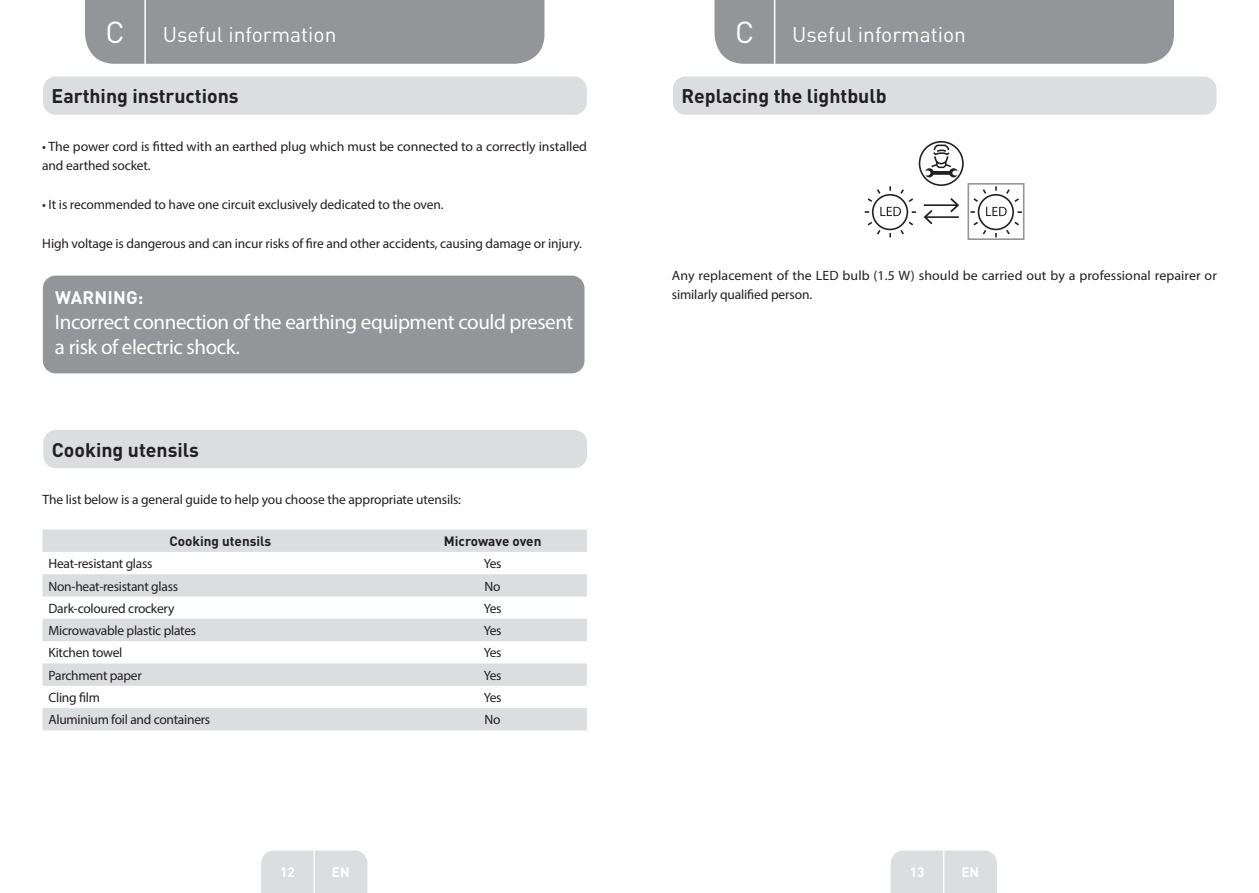
<style>
.page{position:relative;width:1259px;height:893px;background:#fff}
.page>*{position:absolute;margin:0;border:0;box-sizing:border-box;transform-origin:0 0}
.t1{font:30px "DIN Pro";color:#fff}
.t2{font:21px/25.2px "Myriad Pro";letter-spacing:-.02em;color:#fff}
.t3{font:21px "DIN Pro";color:#fff}
.Sous-titre-FR{font:700 19.5px "DIN Pro";color:#231f20}
.t4{font:700 18px "DIN Pro";letter-spacing:.01em;color:#fff}
.Large_Text__3_2_mm{font:13.5px/19.5px "Myriad Pro";letter-spacing:-.01em;color:#231f20}
.Large_Text__3_2_mm-2{font:700 13.5px "DIN Pro";color:#231f20}
.t5{font:700 13.5px "DIN Pro";color:#fff}
</style>
<div class="page">
<div style="left:85px;top:0;width:459px;height:64px;background:#939598"></div>
<div style="left:714px;top:0;width:460px;height:64px;background:#939598"></div>
<div style="left:261px;top:850px;width:106px;height:43px;background:#dcdddf"></div>
<div style="left:890px;top:850px;width:107px;height:43px;background:#dcdddf"></div>
<hr style="left:313px;top:833px;width:2px;height:60px;background:#fff">
<hr style="left:943px;top:833px;width:1px;height:60px;background:#fff">
<hr style="left:144px;top:0;width:2px;height:66px;background:#fff">
<hr style="left:774px;top:0;width:1px;height:66px;background:#fff">
<div style="left:43px;top:77px;width:544px;height:38px;background:#dcdddf;border-radius:13px"></div>
<div style="left:43px;top:276px;width:541px;height:97px;background:#939598;border-radius:13px"></div>
<div style="left:43px;top:430px;width:544px;height:38px;background:#dcdddf;border-radius:13px"></div>
<svg style="left:43px;top:530px;width:544px;height:200px;fill:#dcdddf"></svg>
<div style="left:673px;top:77px;width:543px;height:38px;background:#dcdddf;border-radius:13px"></div>
<hr style="left:924px;top:204px;width:33px;height:2px;background:#231f20">
<svg style="left:950px;top:198px;width:9px;height:14px"></svg>
<hr style="left:925px;top:216px;width:34px;height:2px;background:#231f20">
<svg style="left:923px;top:210px;width:9px;height:14px"></svg>
<div style="left:967px;top:183px;width:57px;height:57px;border:2px solid #939598"></div>
<div style="left:918px;top:141px;width:45px;height:45px;border:2px solid #231f20;border-radius:50%"></div>
<svg style="left:925px;top:144px;width:32px;height:33px"></svg>
<svg style="left:864px;top:186px;width:52px;height:51px"></svg>
<svg style="left:970px;top:186px;width:52px;height:51px"></svg>
<h1 class="t1" style="left:105px;top:11px;width:21px">C</h1>
<h2 class="t3" style="left:163px;top:20px;width:175px">Useful information</h2>
<h1 class="t1" style="left:735px;top:11px;width:21px">C</h1>
<h2 class="t3" style="left:792px;top:20px;width:175px">Useful information</h2>
<p class="Sous-titre-FR" style="left:52px;top:83px;width:189px">Earthing instructions</p>
<p class="Large_Text__3_2_mm" style="left:42px;top:136px;width:546px">• The power cord is fitted with an earthed plug which must be connected to a correctly installed and earthed socket.</p>
<p class="Large_Text__3_2_mm" style="left:42px;top:195px;width:403px">• It is recommended to have one circuit exclusively dedicated to the oven.</p>
<p class="Large_Text__3_2_mm" style="left:42px;top:234px;width:541px">High voltage is dangerous and can incur risks of fire and other accidents, causing damage or injury.</p>
<p class="t4" style="left:55px;top:285px;width:90px">WARNING:</p>
<p class="t2" style="left:55px;top:309px;width:520px">Incorrect connection of the earthing equipment could present a risk of electric shock.</p>
<p class="Sous-titre-FR" style="left:52px;top:436px;width:149px">Cooking utensils</p>
<p class="Large_Text__3_2_mm" style="left:43px;top:490px;width:420px">The list below is a general guide to help you choose the appropriate utensils:</p>
<p class="Large_Text__3_2_mm-2" style="left:169px;top:532px;width:103px">Cooking utensils</p>
<p class="Large_Text__3_2_mm-2" style="left:444px;top:532px;width:99px">Microwave oven</p>
<p class="Large_Text__3_2_mm" style="left:49px;top:554px;width:106px">Heat-resistant glass</p>
<p class="Large_Text__3_2_mm" style="left:484px;top:554px;width:19px">Yes</p>
<p class="Large_Text__3_2_mm" style="left:49px;top:576px;width:131px">Non-heat-resistant glass</p>
<p class="Large_Text__3_2_mm" style="left:484px;top:576px;width:18px">No</p>
<p class="Large_Text__3_2_mm" style="left:49px;top:598px;width:127px">Dark-coloured crockery</p>
<p class="Large_Text__3_2_mm" style="left:484px;top:598px;width:19px">Yes</p>
<p class="Large_Text__3_2_mm" style="left:49px;top:621px;width:149px">Microwavable plastic plates</p>
<p class="Large_Text__3_2_mm" style="left:484px;top:621px;width:19px">Yes</p>
<p class="Large_Text__3_2_mm" style="left:49px;top:643px;width:75px">Kitchen towel</p>
<p class="Large_Text__3_2_mm" style="left:484px;top:643px;width:19px">Yes</p>
<p class="Large_Text__3_2_mm" style="left:49px;top:665px;width:95px">Parchment paper</p>
<p class="Large_Text__3_2_mm" style="left:484px;top:665px;width:19px">Yes</p>
<p class="Large_Text__3_2_mm" style="left:49px;top:688px;width:53px">Cling film</p>
<p class="Large_Text__3_2_mm" style="left:484px;top:688px;width:19px">Yes</p>
<p class="Large_Text__3_2_mm" style="left:49px;top:710px;width:163px">Aluminium foil and containers</p>
<p class="Large_Text__3_2_mm" style="left:484px;top:710px;width:18px">No</p>
<p class="Sous-titre-FR" style="left:681px;top:83px;width:207px">Replacing the lightbulb</p>
<p class="Large_Text__3_2_mm" style="left:672px;top:265px;width:546px">Any replacement of the LED bulb (1.5 W) should be carried out by a professional repairer or similarly qualified person.</p>
<p class="t5" style="left:280px;top:863px;width:16px">12</p>
<p class="t5" style="left:332px;top:863px;width:19px">EN</p>
<p class="t5" style="left:909px;top:863px;width:16px">13</p>
<p class="t5" style="left:961px;top:863px;width:19px">EN</p>
</div>
